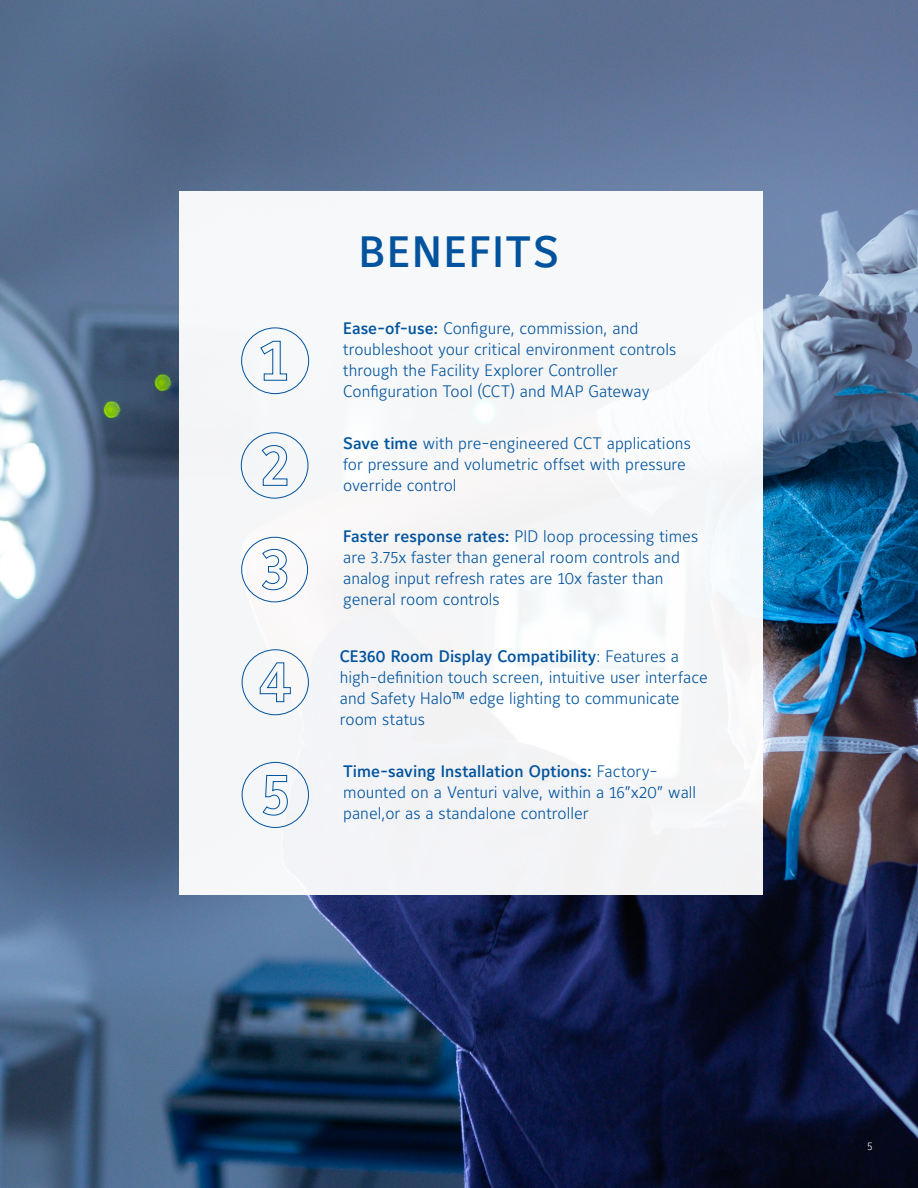
<style>
.page{position:relative;width:918px;height:1188px;background:#fff}
.page>*{position:absolute;margin:0;border:0;box-sizing:border-box;transform-origin:0 0}
.Subhead{font:500 43.5px "Maurea Jci Lf ML";letter-spacing:.04em;color:#01539e}
.Subhead-2{font:300 16.5px/21px "Maurea Jci Lf ML";color:#01539e}
.body_copy{font:300 10.5px "Maurea Jci Tf ML";color:#fff}
.s1{font-weight:500}
</style>
<div class="page">
<img style="left:1px;top:0;width:917px;height:1188px">
<div style="left:179px;top:191px;width:584px;height:704px;background:#f6f7f8"></div>
<div style="left:241px;top:327px;width:68px;height:67px;border:1px solid #01539e;border-radius:50%"></div>
<svg style="left:260px;top:340px;width:28px;height:41px"></svg>
<svg style="left:261px;top:445px;width:27px;height:41px"></svg>
<div style="left:241px;top:432px;width:67px;height:67px;border:1px solid #01539e;border-radius:50%"></div>
<svg style="left:261px;top:548px;width:27px;height:43px"></svg>
<div style="left:241px;top:537px;width:67px;height:65px;border:1px solid #01539e;border-radius:50%"></div>
<svg style="left:259px;top:662px;width:32px;height:41px"></svg>
<div style="left:242px;top:649px;width:67px;height:66px;border:1px solid #01539e;border-radius:50%"></div>
<svg style="left:262px;top:775px;width:26px;height:41px"></svg>
<div style="left:242px;top:762px;width:67px;height:66px;border:1px solid #01539e;border-radius:50%"></div>
<p class="Subhead" style="left:359px;top:226px;width:202px">BENEFITS</p>
<p class="Subhead-2" style="left:343px;top:318px;width:335px"><span class="s1">Ease-of-use:</span> Configure, commission, and troubleshoot your critical environment controls through the Facility Explorer Controller Configuration Tool (CCT) and MAP Gateway</p>
<p class="Subhead-2" style="left:343px;top:433px;width:349px"><span class="s1">Save time</span> with pre-engineered CCT applications for pressure and volumetric offset with pressure override control</p>
<p class="Subhead-2" style="left:343px;top:525px;width:357px"><span class="s1">Faster response rates:</span> PID loop processing times are 3.75x faster than general room controls and analog input refresh rates are 10x faster than general room controls</p>
<p class="Subhead-2" style="left:340px;top:646px;width:369px"><span class="s1">CE360 Room Display Compatibility</span>: Features a high-definition touch screen, intuitive user interface and Safety Halo™ edge lighting to communicate room status</p>
<p class="Subhead-2" style="left:343px;top:760px;width:355px"><span class="s1">Time-saving Installation Options:</span> Factory&shy;mounted on a Venturi valve, within a 16”x20” wall panel,or as a standalone controller</p>
<p class="body_copy" style="left:867px;top:1139px;width:7px">5</p>
</div>
